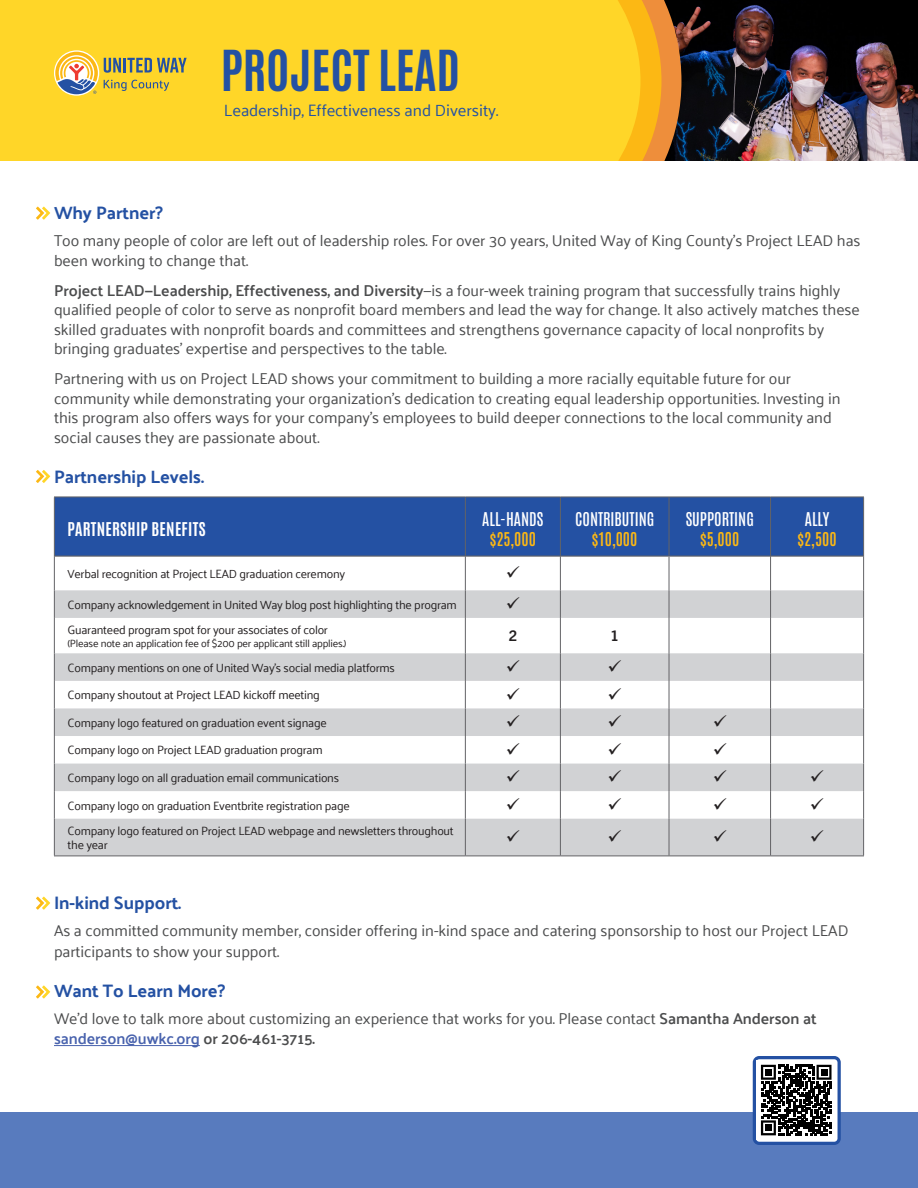
<style>
.page{position:relative;width:918px;height:1188px;background:#fff}
.page>*{position:absolute;margin:0;border:0;box-sizing:border-box;transform-origin:0 0}
.t1{font:700 48px "Antonio";color:#2451a3}
.t2{font:700 18px "Palanquin";letter-spacing:-.005em;color:#2451a3}
.t3{font:16.5px "Palanquin";letter-spacing:-.005em;color:#2451a3}
.t4{font:500 16.2px/19.4px "Antonio";color:#fff;text-align:center}
.t5{font:700 16.2px "Antonio";letter-spacing:.02em;color:#fff}
.t6{font:600 16.2px/19.4px "Antonio";color:#fcb814;text-align:center}
.t7{font:15.75px/19.5px "Palanquin";letter-spacing:-.005em;color:#4b4c4d}
.t8{font:700 14.7px "Trade Gothic Next LT Pro";color:#231f20}
.t9{font:12px/14.4px "Palanquin";letter-spacing:-.02em;color:#231f20}
.t10{font:10.5px "Palanquin";letter-spacing:-.02em;color:#231f20}
.s1{font-weight:600}
.s2{font-weight:600;color:#fcb814}
.s3{font-weight:500;color:#fff}
.s4{font-weight:600;color:#4862ad}
</style>
<div class="page">
<img style="left:681px;top:0;width:237px;height:161px">
<div style="left:0;top:1112px;width:918px;height:76px;background:#587bbe"></div>
<svg style="left:662px;top:0;width:19px;height:161px;background:#b26b30"></svg>
<svg style="left:640px;top:0;width:22px;height:161px;background:#f7aa20"></svg>
<div style="left:0;top:0;width:513px;height:162px;background:#ffd628"></div>
<div style="left:513px;top:0;width:127px;height:161px;background:#ffd628"></div>
<div style="left:0;top:161px;width:918px;height:141px;background:#fff"></div>
<hr style="left:54px;top:1045px;width:146px;height:1px;background:#4862ad">
<div style="left:754px;top:1058px;width:85px;height:85px;background:#fff;border-radius:5px"></div>
<div style="left:753px;top:1056px;width:88px;height:89px;border:3px solid #2451a3;border-radius:5px"></div>
<svg style="left:54px;top:50px;width:45px;height:46px"></svg>
<svg style="left:55px;top:52px;width:43px;height:42px;background:#d2ba86"></svg>
<svg style="left:104px;top:80px;width:65px;height:11px"></svg>
<svg style="left:104px;top:58px;width:17px;height:15px"></svg>
<hr style="left:123px;top:58px;width:3px;height:15px;background:#2451a3">
<svg style="left:127px;top:58px;width:60px;height:15px"></svg>
<svg style="left:36px;top:985px;width:14px;height:14px"></svg>
<svg style="left:36px;top:897px;width:14px;height:13px"></svg>
<svg style="left:36px;top:470px;width:14px;height:13px"></svg>
<svg style="left:36px;top:207px;width:14px;height:13px"></svg>
<div style="left:55px;top:498px;width:808px;height:58px;background:#2451a3"></div>
<svg style="left:55px;top:590px;width:808px;height:266px;fill:#d1d2d4"></svg>
<hr style="left:54px;top:497px;width:411px;height:1px;background:#636366">
<hr style="left:54px;top:497px;width:1px;height:59px;background:#636366">
<hr style="left:465px;top:497px;width:95px;height:1px;background:#636366">
<hr style="left:560px;top:497px;width:109px;height:1px;background:#636366">
<hr style="left:669px;top:497px;width:102px;height:1px;background:#636366">
<hr style="left:771px;top:497px;width:93px;height:1px;background:#636366">
<hr style="left:863px;top:497px;width:1px;height:59px;background:#636366">
<hr style="left:54px;top:556px;width:1px;height:34px;background:#636366">
<hr style="left:863px;top:556px;width:1px;height:34px;background:#636366">
<svg style="left:54px;top:590px;width:1px;height:28px"></svg>
<svg style="left:863px;top:590px;width:1px;height:28px"></svg>
<hr style="left:54px;top:618px;width:1px;height:35px;background:#636366">
<hr style="left:863px;top:618px;width:1px;height:35px;background:#636366">
<svg style="left:54px;top:653px;width:1px;height:166px"></svg>
<svg style="left:863px;top:653px;width:1px;height:166px"></svg>
<hr style="left:54px;top:819px;width:1px;height:37px;background:#636366">
<hr style="left:863px;top:819px;width:1px;height:37px;background:#636366">
<hr style="left:54px;top:856px;width:411px;height:1px;background:#636366">
<hr style="left:465px;top:856px;width:95px;height:1px;background:#636366">
<hr style="left:560px;top:856px;width:109px;height:1px;background:#636366">
<hr style="left:669px;top:856px;width:102px;height:1px;background:#636366">
<hr style="left:771px;top:856px;width:93px;height:1px;background:#636366">
<hr style="left:55px;top:556px;width:410px;height:1px;background:#636366">
<hr style="left:466px;top:556px;width:94px;height:1px;background:#636366">
<hr style="left:561px;top:556px;width:108px;height:1px;background:#636366">
<hr style="left:669px;top:556px;width:101px;height:1px;background:#636366">
<hr style="left:771px;top:556px;width:92px;height:1px;background:#636366">
<hr style="left:465px;top:497px;width:1px;height:59px;background:#636366">
<hr style="left:560px;top:497px;width:1px;height:59px;background:#636366">
<hr style="left:669px;top:497px;width:1px;height:59px;background:#636366">
<hr style="left:770px;top:497px;width:1px;height:59px;background:#636366">
<hr style="left:465px;top:556px;width:1px;height:34px;background:#636366">
<hr style="left:560px;top:556px;width:1px;height:34px;background:#636366">
<hr style="left:669px;top:556px;width:1px;height:34px;background:#636366">
<hr style="left:770px;top:556px;width:1px;height:34px;background:#636366">
<svg style="left:465px;top:590px;width:1px;height:28px"></svg>
<svg style="left:560px;top:590px;width:1px;height:28px"></svg>
<svg style="left:669px;top:590px;width:1px;height:28px"></svg>
<svg style="left:770px;top:590px;width:1px;height:28px"></svg>
<hr style="left:465px;top:618px;width:1px;height:35px;background:#636366">
<hr style="left:560px;top:618px;width:1px;height:35px;background:#636366">
<hr style="left:669px;top:618px;width:1px;height:35px;background:#636366">
<hr style="left:770px;top:618px;width:1px;height:35px;background:#636366">
<svg style="left:465px;top:653px;width:1px;height:166px"></svg>
<svg style="left:560px;top:653px;width:1px;height:166px"></svg>
<svg style="left:669px;top:653px;width:1px;height:166px"></svg>
<svg style="left:770px;top:653px;width:1px;height:166px"></svg>
<hr style="left:465px;top:819px;width:1px;height:37px;background:#636366">
<hr style="left:560px;top:819px;width:1px;height:37px;background:#636366">
<hr style="left:669px;top:819px;width:1px;height:37px;background:#636366">
<hr style="left:770px;top:819px;width:1px;height:37px;background:#636366">
<svg style="left:761px;top:1065px;width:71px;height:70px"></svg>
<div style="left:765px;top:1125px;width:7px;height:6px;background:#000"></div>
<svg style="left:507px;top:597px;width:12px;height:12px"></svg>
<svg style="left:507px;top:660px;width:12px;height:12px"></svg>
<svg style="left:609px;top:660px;width:12px;height:12px"></svg>
<svg style="left:507px;top:688px;width:12px;height:11px"></svg>
<svg style="left:609px;top:688px;width:12px;height:11px"></svg>
<svg style="left:507px;top:715px;width:12px;height:12px"></svg>
<svg style="left:609px;top:715px;width:12px;height:12px"></svg>
<svg style="left:714px;top:715px;width:12px;height:12px"></svg>
<svg style="left:507px;top:743px;width:12px;height:12px"></svg>
<svg style="left:609px;top:743px;width:12px;height:12px"></svg>
<svg style="left:714px;top:743px;width:12px;height:12px"></svg>
<svg style="left:507px;top:770px;width:12px;height:12px"></svg>
<svg style="left:609px;top:770px;width:12px;height:12px"></svg>
<svg style="left:714px;top:770px;width:12px;height:12px"></svg>
<svg style="left:811px;top:770px;width:13px;height:12px"></svg>
<svg style="left:507px;top:798px;width:12px;height:12px"></svg>
<svg style="left:609px;top:798px;width:12px;height:12px"></svg>
<svg style="left:714px;top:798px;width:12px;height:12px"></svg>
<svg style="left:811px;top:798px;width:13px;height:12px"></svg>
<svg style="left:507px;top:830px;width:12px;height:12px"></svg>
<svg style="left:609px;top:830px;width:12px;height:12px"></svg>
<svg style="left:714px;top:830px;width:12px;height:12px"></svg>
<svg style="left:811px;top:830px;width:13px;height:12px"></svg>
<p class="t1" style="left:221px;top:36px;width:241px">PROJECT LEAD</p>
<p class="t3" style="left:224px;top:101px;width:276px">Leadership, Effectiveness and Diversity.</p>
<p class="t2" style="left:54px;top:203px;width:110px">Why Partner?</p>
<p class="t7" style="left:54px;top:231px;width:808px">Too many people of color are left out of leadership roles. For over 30 years, United Way of King County’s Project LEAD has been working to change that.</p>
<p class="t7" style="left:54px;top:281px;width:807px"><span class="s1">Project LEAD—Leadership, Effectiveness, and Diversity</span>—is a four-week training program that successfully trains highly qualified people of color to serve as nonprofit board members and lead the way for change. It also actively matches these skilled graduates with nonprofit boards and committees and strengthens governance capacity of local nonprofits by bringing graduates’ expertise and perspectives to the table.</p>
<p class="t7" style="left:54px;top:369px;width:788px">Partnering with us on Project LEAD shows your commitment to building a more racially equitable future for our community while demonstrating your organization’s dedication to creating equal leadership opportunities. Investing in this program also offers ways for your company’s employees to build deeper connections to the local community and social causes they are passionate about.</p>
<p class="t2" style="left:54px;top:466px;width:152px">Partnership Levels.</p>
<p class="t5" style="left:68px;top:517px;width:140px">PARTNERSHIP BENEFITS</p>
<p class="t4" style="left:482px;top:510px;width:63px">ALL-HANDS <span class="s2">$25,000</span></p>
<p class="t4" style="left:575px;top:510px;width:81px">CONTRIBUTING <span class="s2">$10,000</span></p>
<p class="t4" style="left:686px;top:510px;width:70px">SUPPORTING <span class="s2">$5,000</span></p>
<p class="t6" style="left:798px;top:510px;width:40px"><span class="s3">ALLY </span>$2,500</p>
<p class="t9" style="left:68px;top:567px;width:279px">Verbal recognition at Project LEAD graduation ceremony</p>
<p class="t9" style="left:68px;top:597px;width:391px">Company acknowledgement in United Way blog post highlighting the program</p>
<p class="t9" style="left:68px;top:623px;width:262px">Guaranteed program spot for your associates of color</p>
<p class="t10" style="left:68px;top:637px;width:281px">(Please note an application fee of $200 per applicant still applies.)</p>
<p class="t8" style="left:509px;top:626px;width:10px">2</p>
<p class="t8" style="left:610px;top:626px;width:10px">1</p>
<p class="t9" style="left:68px;top:660px;width:329px">Company mentions on one of United Way’s social media platforms</p>
<p class="t9" style="left:68px;top:688px;width:254px">Company shoutout at Project LEAD kickoff meeting</p>
<p class="t9" style="left:68px;top:716px;width:261px">Company logo featured on graduation event signage</p>
<p class="t9" style="left:68px;top:743px;width:257px">Company logo on Project LEAD graduation program</p>
<p class="t9" style="left:68px;top:771px;width:273px">Company logo on all graduation email communications</p>
<p class="t9" style="left:68px;top:798px;width:284px">Company logo on graduation Eventbrite registration page</p>
<p class="t9" style="left:68px;top:823px;width:388px">Company logo featured on Project LEAD webpage and newsletters throughout the year</p>
<p class="t2" style="left:54px;top:893px;width:129px">In-kind Support.</p>
<p class="t7" style="left:54px;top:920px;width:796px;line-height:21px">As a committed community member, consider offering in-kind space and catering sponsorship to host our Project LEAD participants to show your support.</p>
<p class="t2" style="left:54px;top:980px;width:173px">Want To Learn More?</p>
<p class="t7" style="left:54px;top:1009px;width:764px">We’d love to talk more about customizing an experience that works for you. Please contact <span class="s1">Samantha Anderson at </span><span class="s4">sanderson@uwkc.org</span> <span class="s1">or 206-461-3715.</span></p>
</div>
